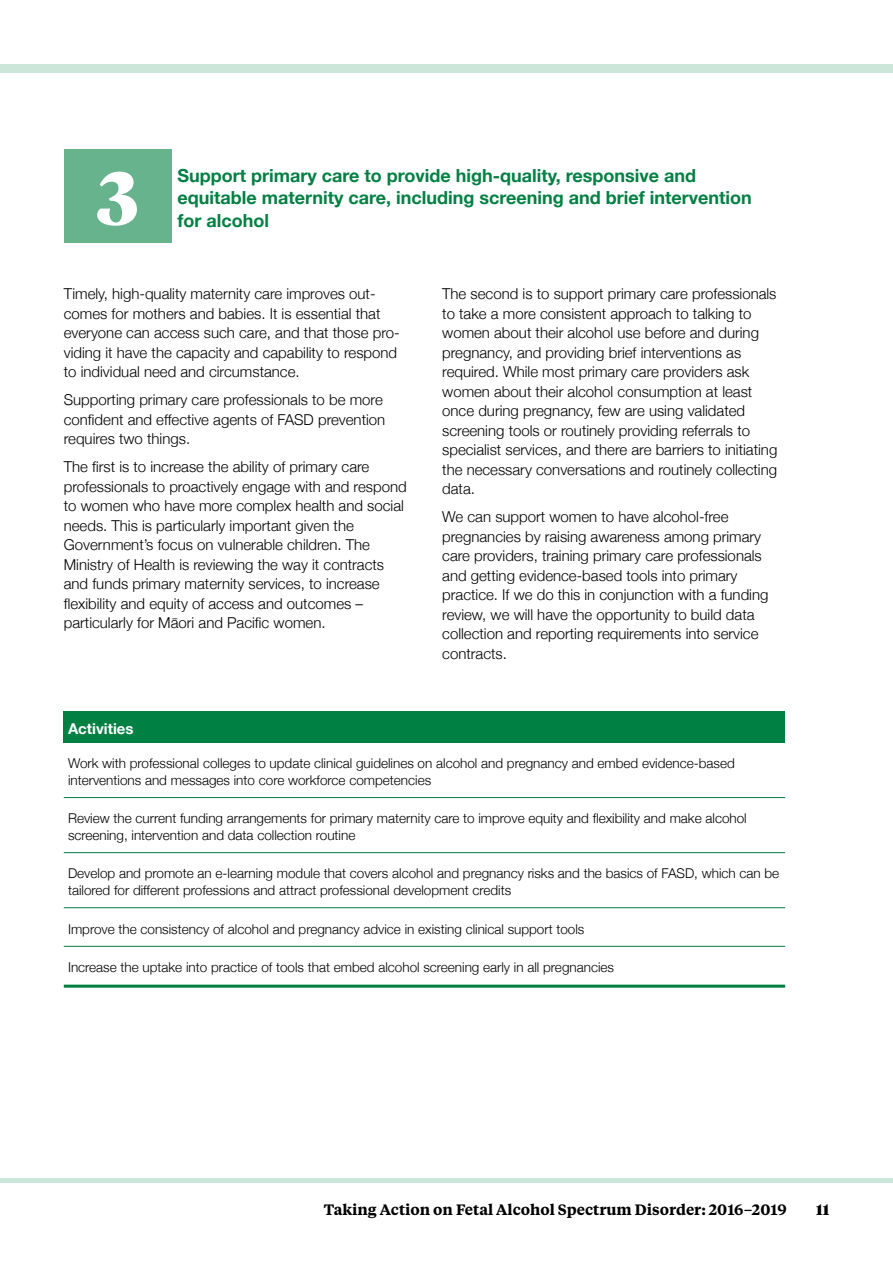
<style>
.page{position:relative;width:893px;height:1263px;background:#fff}
.page>*{position:absolute;margin:0;border:0;box-sizing:border-box;transform-origin:0 0}
.Body_Text{font:900 75px "Tiempos Headline";color:#fff}
.Body_Text-2{font:700 18px/22.5px "Helvetica Neue";color:#008043}
.Body_Text-3{font:300 15px/19.5px "Helvetica Neue";color:#000}
.t1{font:600 15px "Tiempos Text";color:#000}
.Body_Text-4{font:700 15px "Helvetica Neue";color:#fff}
.t2{font:900 15px "Tiempos Headline";color:#000}
.Table_Text{font:300 13.5px/16.5px "Helvetica Neue";color:#000}
</style>
<div class="page">
<div style="left:0;top:64px;width:893px;height:8px;background:#cce6d9"></div>
<hr style="left:0;top:1178px;width:893px;height:4px;background:#cce6d9">
<div style="left:64px;top:149px;width:107px;height:93px;background:#66b38e"></div>
<div style="left:64px;top:711px;width:721px;height:31px;background:#008043"></div>
<hr style="left:64px;top:797px;width:721px;height:1px;background:#008043">
<hr style="left:64px;top:852px;width:721px;height:1px;background:#008043">
<hr style="left:64px;top:907px;width:721px;height:1px;background:#008043">
<hr style="left:64px;top:946px;width:721px;height:1px;background:#008043">
<hr style="left:64px;top:985px;width:721px;height:3px;background:#008043">
<p class="Body_Text" style="left:97px;top:146px;width:43px">3</p>
<p class="Body_Text-2" style="left:177px;top:163px;width:576px">Support primary care to provide high-quality, responsive and equitable maternity care, including screening and brief intervention for alcohol</p>
<p class="Body_Text-3" style="left:64px;top:283px;width:337px">Timely, high-quality maternity care improves out&shy;comes for mothers and babies. It is essential that everyone can access such care, and that those pro&shy;viding it have the capacity and capability to respond to individual need and circumstance.</p>
<p class="Body_Text-3" style="left:64px;top:389px;width:323px">Supporting primary care professionals to be more confident and effective agents of FASD prevention requires two things.</p>
<p class="Body_Text-3" style="left:64px;top:456px;width:344px">The first is to increase the ability of primary care professionals to proactively engage with and respond to women who have more complex health and social needs. This is particularly important given the Government’s focus on vulnerable children. The Ministry of Health is reviewing the way it contracts and funds primary maternity services, to increase flexibility and equity of access and outcomes – particularly for Māori and Pacific women.</p>
<p class="Body_Text-3" style="left:442px;top:283px;width:337px">The second is to support primary care professionals to take a more consistent approach to talking to women about their alcohol use before and during pregnancy, and providing brief interventions as required. While most primary care providers ask women about their alcohol consumption at least once during pregnancy, few are using validated screening tools or routinely providing referrals to specialist services, and there are barriers to initiating the necessary conversations and routinely collecting data.</p>
<p class="Body_Text-3" style="left:442px;top:506px;width:328px">We can support women to have alcohol-free pregnancies by raising awareness among primary care providers, training primary care professionals and getting evidence-based tools into primary practice. If we do this in conjunction with a funding review, we will have the opportunity to build data collection and reporting requirements into service contracts.</p>
<p class="Body_Text-4" style="left:68px;top:715px;width:67px">Activities</p>
<p class="Table_Text" style="left:68px;top:754px;width:668px">Work with professional colleges to update clinical guidelines on alcohol and pregnancy and embed evidence-based interventions and messages into core workforce competencies</p>
<p class="Table_Text" style="left:68px;top:809px;width:680px">Review the current funding arrangements for primary maternity care to improve equity and flexibility and make alcohol screening, intervention and data collection routine</p>
<p class="Table_Text" style="left:68px;top:865px;width:713px">Develop and promote an e-learning module that covers alcohol and pregnancy risks and the basics of FASD, which can be tailored for different professions and attract professional development credits</p>
<p class="Table_Text" style="left:68px;top:920px;width:518px">Improve the consistency of alcohol and pregnancy advice in existing clinical support tools</p>
<p class="Table_Text" style="left:68px;top:958px;width:547px">Increase the uptake into practice of tools that embed alcohol screening early in all pregnancies</p>
<p class="t1" style="left:324px;top:1199px;width:464px">Taking Action on Fetal Alcohol Spectrum Disorder: 2016–2019</p>
<p class="t2" style="left:816px;top:1199px;width:15px">11</p>
</div>
